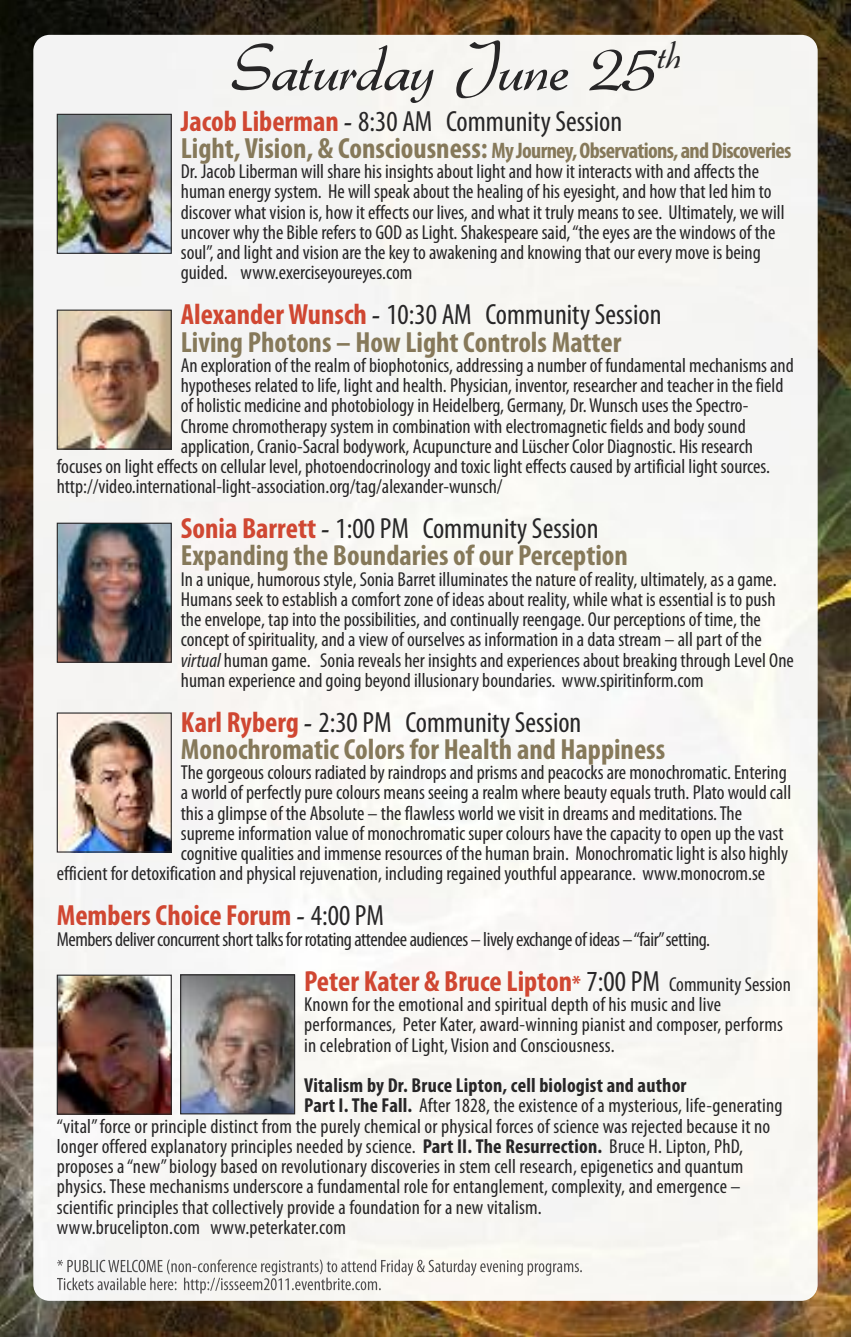
<style>
.page{position:relative;width:851px;height:1337px;background:#fff}
.page>*{position:absolute;margin:0;border:0;box-sizing:border-box;transform-origin:0 0}
.t1{font:67.5px "Gabrielle";color:#272627}
.t2{font:700 condensed 29.25px/27px "Myriad Pro";color:#86795a}
.t3{font:700 condensed 29.25px "Myriad Pro";color:#d04732}
.t4{font:condensed 29.25px "Myriad Pro";color:#272627}
.t5{font:700 condensed 22.5px "Myriad Pro";letter-spacing:-.03em;color:#86795a}
.t6{font:condensed 20.25px/20.2px "Myriad Pro";color:#272627}
.t7{font:condensed 20.25px "Myriad Pro";letter-spacing:-.02em;color:#272627}
.t8{font:700 condensed 20.25px "Myriad Pro";letter-spacing:.01em;color:#272627}
.s1{font-weight:700;color:#d04732}
.s2{font-family:"Minion Pro";font-weight:700}
.s3{font-size:29.25px}
.s4{color:#d04732}
.s5{font-family:"Minion Pro";color:#272627}
.s6{font-weight:400;color:#272627}
.s7{font-style:italic}
.s8{font-size:22.5px}
.s9{font-weight:400;font-size:20.25px;color:#272627}
.s10{font-weight:700}
</style>
<div class="page">
<img style="left:0;top:0;width:850px;height:1336px">
<div style="left:33px;top:35px;width:784px;height:1265px;background:#f7f6f3"></div>
<img style="left:57px;top:1259px;width:130px;height:15px">
<img style="left:57px;top:1277px;width:89px;height:13px">
<img style="left:184px;top:1277px;width:78px;height:16px">
<img style="left:59px;top:116px;width:111px;height:136px">
<div style="left:57px;top:114px;width:115px;height:140px;border:1px solid #272627"></div>
<img style="left:59px;top:311px;width:111px;height:137px">
<div style="left:57px;top:309px;width:115px;height:141px;border:1px solid #272627"></div>
<img style="left:59px;top:524px;width:111px;height:137px">
<div style="left:57px;top:522px;width:115px;height:141px;border:1px solid #272627"></div>
<img style="left:59px;top:714px;width:111px;height:136px">
<div style="left:57px;top:712px;width:115px;height:140px;border:1px solid #272627"></div>
<img style="left:59px;top:976px;width:111px;height:136px">
<div style="left:57px;top:974px;width:115px;height:140px;border:1px solid #272627"></div>
<img style="left:182px;top:976px;width:111px;height:136px">
<div style="left:180px;top:974px;width:115px;height:140px;border:1px solid #272627"></div>
<h1 class="t1" style="left:232px;top:29px;width:451px">Saturday June 25<sup>th</sup></h1>
<h2 class="t4" style="left:181px;top:111px;width:443px"><span class="s1">Jacob liberman</span> <span class="s2">-</span> 8:30 AM Community Session</h2>
<p class="t5" style="left:181px;top:142px;width:612px"><span class="s3">light, Vision, &amp; consciousness:</span> myJourney,Observations,andDiscoveries</p>
<p class="t6" style="left:181px;top:163px;width:605px">Dr. Jacob Liberman will share his insights about light and how it interacts with and affects the human energy system. He will speak about the healing of his eyesight, and how that led him to discover what vision is, how it effects our lives, and what it truly means to see. Ultimately, we will uncover why the Bible refers to GOD as Light. Shakespeare said,“the eyes are the windows of the soul”, and light and vision are the key to awakening and knowing that our every move is being guided. www.exerciseyoureyes.com</p>
<h2 class="t2" style="left:181px;top:304px;width:482px"><span class="s4">alexanderWunsch</span> <span class="s5">-</span> <span class="s6">10:30 AM Community Session </span>living Photons – How light controls matter</h2>
<p class="t6" style="left:181px;top:356px;width:614px">An exploration of the realm of biophotonics, addressing a number of fundamental mechanisms and</p>
<p class="t6" style="left:181px;top:377px;width:604px">hypotheses related to life, light and health. Physician, inventor, researcher and teacher in the field</p>
<p class="t6" style="left:181px;top:397px;width:569px">of holistic medicine and photobiology in Heidelberg, Germany, Dr.Wunsch uses the Spectro-</p>
<p class="t6" style="left:181px;top:417px;width:566px">Chrome chromotherapy system in combination with electromagnetic fields and body sound</p>
<p class="t6" style="left:181px;top:437px;width:573px">application, Cranio-Sacral bodywork, Acupuncture and Lüscher Color Diagnostic. His research</p>
<p class="t6" style="left:57px;top:458px;width:714px">focuses on light effects on cellular level, photoendocrinology and toxic light effects caused by artificial light sources.</p>
<p class="t6" style="left:57px;top:478px;width:447px">http://video.international-light-association.org/tag/alexander-wunsch/</p>
<h2 class="t2" style="left:181px;top:517px;width:448px"><span class="s4">sonia Barrett</span> <span class="s5">-</span> <span class="s6">1:00 PM Community Session </span>expanding the Boundaries of our Perception</h2>
<p class="t6" style="left:181px;top:570px;width:614px">In a unique, humorous style, Sonia Barret illuminates the nature of reality, ultimately, as a game.<br>Humans seek to establish a comfort zone of ideas about reality, while what is essential is to push the envelope, tap into the possibilities, and continually reengage. Our perceptions of time, the concept of spirituality, and a view of ourselves as information in a data stream – all part of the <span class="s7">virtual</span> human game. Sonia reveals her insights and experiences about breaking through Level One human experience and going beyond illusionary boundaries. www.spiritinform.com</p>
<h2 class="t2" style="left:181px;top:711px;width:486px"><span class="s4">Karl Ryberg</span> <span class="s5">-</span> <span class="s6">2:30 PM Community Session </span>monochromatic colors for Health and Happiness</h2>
<p class="t6" style="left:181px;top:764px;width:607px">The gorgeous colours radiated by raindrops and prisms and peacocks are monochromatic. Entering</p>
<p class="t6" style="left:181px;top:784px;width:612px">a world of perfectly pure colours means seeing a realm where beauty equals truth. Plato would call</p>
<p class="t6" style="left:181px;top:804px;width:563px">this a glimpse of the Absolute – the flawless world we visit in dreams and meditations.The</p>
<p class="t6" style="left:181px;top:824px;width:604px">supreme information value of monochromatic super colours have the capacity to open up the vast</p>
<p class="t6" style="left:181px;top:845px;width:608px">cognitive qualities and immense resources of the human brain. Monochromatic light is also highly</p>
<p class="t6" style="left:57px;top:865px;width:710px">efficient for detoxification and physical rejuvenation, including regained youthful appearance. www.monocrom.se</p>
<h2 class="t3" style="left:57px;top:905px;width:329px">members choice forum <span class="s5">-</span> <span class="s6">4:00 PM</span></h2>
<p class="t7" style="left:57px;top:931px;width:654px">Membersdeliverconcurrentshorttalksforrotatingattendeeaudiences–livelyexchangeof ideas–“fair”setting.</p>
<h2 class="t3" style="left:304px;top:970px;width:488px">Peter Kater &amp; Bruce lipton<span class="s8">*</span> <span class="s6">7:00 PM</span> <span class="s9">Community Session</span></h2>
<p class="t6" style="left:304px;top:995px;width:480px">Known for the emotional and spiritual depth of his music and live performances, Peter Kater, award-winning pianist and composer, performs in celebration of Light, Vision and Consciousness.</p>
<p class="t8" style="left:304px;top:1078px;width:384px">Vitalism by Dr. Bruce lipton, cell biologist and author</p>
<p class="t6" style="left:304px;top:1097px;width:480px"><span class="s10">Part i. The fall.</span> After 1828, the existence of a mysterious, life-generating</p>
<p class="t6" style="left:57px;top:1117px;width:715px">“vital”force or principle distinct from the purely chemical or physical forces of science was rejected because it no</p>
<p class="t6" style="left:57px;top:1137px;width:687px">longer offered explanatory principles needed by science. <span class="s10">Part ii. The Resurrection.</span> Bruce H. Lipton, PhD,</p>
<p class="t6" style="left:57px;top:1157px;width:688px">proposes a“new”biology based on revolutionary discoveries in stem cell research, epigenetics and quantum</p>
<p class="t6" style="left:57px;top:1178px;width:685px">physics.These mechanisms underscore a fundamental role for entanglement, complexity, and emergence –</p>
<p class="t6" style="left:57px;top:1198px;width:486px">scientific principles that collectively provide a foundation for a new vitalism.</p>
<p class="t6" style="left:57px;top:1218px;width:291px">www.brucelipton.com www.peterkater.com</p>
</div>
